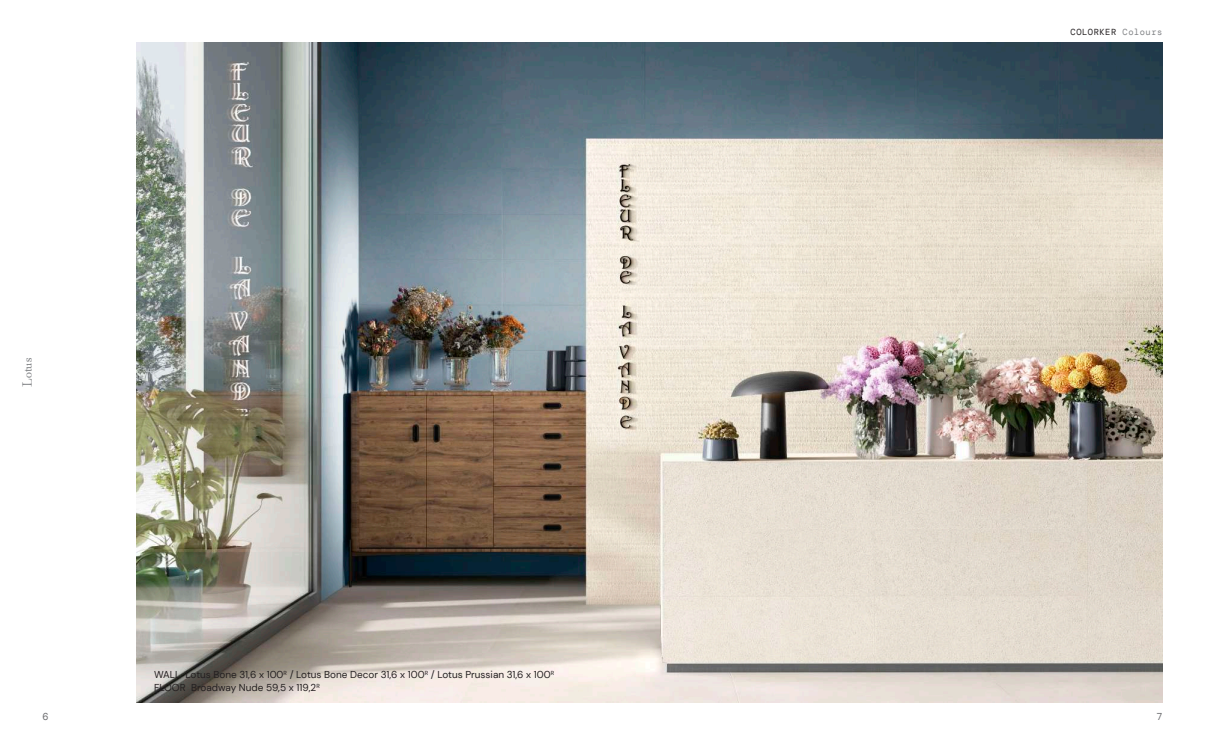
<style>
.page{position:relative;width:1205px;height:745px;background:#fff}
.page>*{position:absolute;margin:0;border:0;box-sizing:border-box;transform-origin:0 0}
.t1{font:13.75px "Hina Mincho";letter-spacing:.005em;color:#808285}
.t2{font:10px/12.5px "DM Sans";color:#231f20}
.t3{font:10px "DM Mono";color:#6c6d70}
.t4{font:8.75px "DM Mono";letter-spacing:.06em;color:#231f20}
.s1{color:#808285}
.s2{font-style:inherit}
</style>
<div class="page">
<img style="left:136px;top:43px;width:1026px;height:659px">
<p class="t4" style="left:1070px;top:26px;width:93px">COLORKER <span class="s1">Colours</span></p>
<h1 class="t1" style="left:18px;top:386px;width:30px;rotate:-90deg">Lotus</h1>
<p class="t2" style="left:154px;top:668px;width:401px">WALL Lotus Bone <span class="s2">31,6</span> x <span class="s2">100</span><sup>R</sup> <span class="s2">/</span> Lotus Bone Decor <span class="s2">31,6</span> x <span class="s2">100</span><sup>R</sup> <span class="s2">/</span> Lotus Prussian <span class="s2">31,6</span> x <span class="s2">100</span><sup>R<br></sup>FLOOR Broadway Nude <span class="s2">59,5</span> x <span class="s2">119,2</span><sup>R</sup></p>
<p class="t3" style="left:43px;top:709px;width:7px">6</p>
<p class="t3" style="left:1156px;top:709px;width:7px">7</p>
</div>
